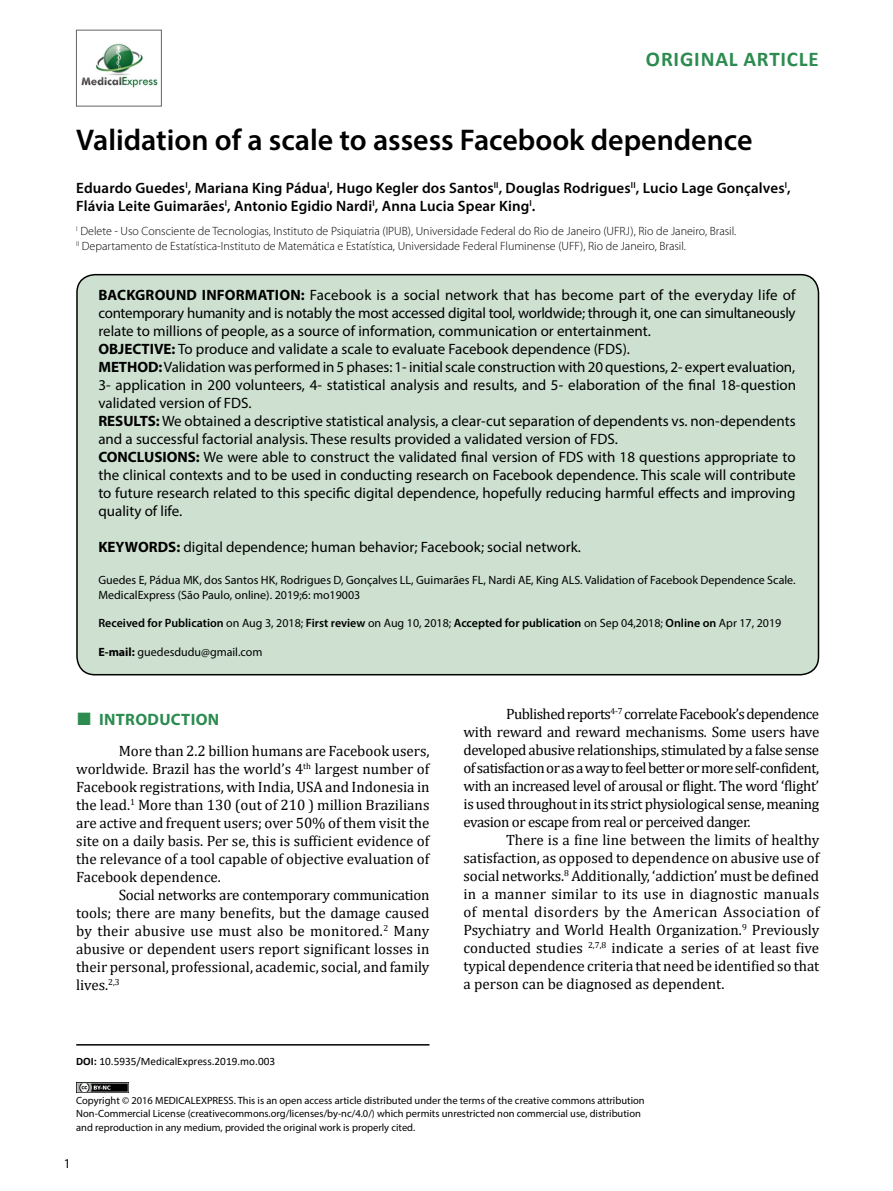
<style>
.page{position:relative;width:893px;height:1191px;background:#fff}
.page>*{position:absolute;margin:0;border:0;box-sizing:border-box;transform-origin:0 0}
.t1{font:600 30px "Myriad Pro";color:#000}
.t2{font:700 21px "Calibri";letter-spacing:.04em;color:#2c8c50}
.t3{font:700 16.5px "Myriad Pro";letter-spacing:.02em;color:#2c8c50}
.t4{font:15px/18px "Cambria";color:#000;text-align:justify}
.t5{font:15px/18px "Myriad Pro";color:#000}
.t6{font:600 15px/18px "Myriad Pro";letter-spacing:.01em;color:#000}
.t7{font:13.5px "Myriad Pro";color:#000}
.t8{font:300 12px/15px "Myriad Pro";color:#000}
.t9{font:12px/14.4px "Myriad Pro";color:#000}
.t10{font:600 12px "Myriad Pro";color:#000}
.t11{font:11.25px "Calibri";color:#000}
.t12{font:10.5px/13.2px "Myriad Pro";color:#000}
.s1{font-weight:700}
.s2{font-weight:400}
.s3{font-family:"Times New Roman";font-size:26.7px}
</style>
<div class="page">
<hr style="left:76px;top:1044px;width:353px;height:1px;background:#000">
<img style="left:81px;top:43px;width:77px;height:45px">
<div style="left:76px;top:30px;width:86px;height:76px;border:1px solid #636466"></div>
<div style="left:77px;top:275px;width:741px;height:399px;background:#cee1d1;border-radius:18px"></div>
<div style="left:76px;top:274px;width:743px;height:401px;border:2px solid #000;border-radius:18px"></div>
<img style="left:76px;top:1082px;width:52px;height:10px">
<h2 class="t2" style="left:646px;top:45px;width:174px">ORIGINAL ARTICLE</h2>
<h1 class="t1" style="left:76px;top:121px;width:678px">Validation of a scale to assess Facebook dependence</h1>
<p class="t6" style="left:76px;top:178px;width:716px">Eduardo Guedes<sup>I</sup>, Mariana King Pádua<sup>I</sup>, Hugo Kegler dos Santos<sup>II</sup>, Douglas Rodrigues<sup>II</sup>, Lucio Lage Gonçalves<sup>I</sup>,<br>Flávia Leite Guimarães<sup>I</sup>, Antonio Egidio Nardi<sup>I</sup>, Anna Lucia Spear King<sup>I</sup>.</p>
<p class="t8" style="left:76px;top:223px;width:662px"><sup>I</sup> Delete - Uso Consciente de Tecnologias, Instituto de Psiquiatria (IPUB), Universidade Federal do Rio de Janeiro (UFRJ), Rio de Janeiro, Brasil.<br><sup>II</sup> Departamento de Estatística-Instituto de Matemática e Estatística, Universidade Federal Fluminense (UFF), Rio de Janeiro, Brasil.</p>
<p class="t5" style="left:98px;top:285px;width:699px"><span class="s1">BACKGROUND INFORMATION:</span> Facebook is a social network that has become part of the everyday life of contemporary humanity and is notably the most accessed digital tool, worldwide; through it, one can simultaneously relate to millions of people, as a source of information, communication or entertainment.<br><span class="s1">OBJECTIVE:</span> To produce and validate a scale to evaluate Facebook dependence (FDS).<br><span class="s1">METHOD:</span> Validation was performed in 5 phases: 1- initial scale construction with 20 questions, 2- expert evaluation, 3- application in 200 volunteers, 4- statistical analysis and results, and 5- elaboration of the final 18-question validated version of FDS.<br><span class="s1">RESULTS:</span> We obtained a descriptive statistical analysis, a clear-cut separation of dependents vs. non-dependents and a successful factorial analysis. These results provided a validated version of FDS.<br><span class="s1">CONCLUSIONS:</span> We were able to construct the validated final version of FDS with 18 questions appropriate to the clinical contexts and to be used in conducting research on Facebook dependence. This scale will contribute to future research related to this specific digital dependence, hopefully reducing harmful effects and improving quality of life.</p>
<p class="t5" style="left:98px;top:537px;width:484px"><span class="s1">KEYWORDS:</span> digital dependence; human behavior; Facebook; social network.</p>
<p class="t9" style="left:98px;top:573px;width:699px">Guedes E, Pádua MK, dos Santos HK, Rodrigues D, Gonçalves LL, Guimarães FL, Nardi AE, King ALS. Validation of Facebook Dependence Scale.<br>MedicalExpress (São Paulo, online). 2019;6: mo19003</p>
<p class="t10" style="left:98px;top:615px;width:684px">Received for Publication <span class="s2">on Aug 3, 2018;</span> First review <span class="s2">on Aug 10, 2018;</span> Accepted for publication <span class="s2">on Sep 04,2018;</span> Online on <span class="s2">Apr 17, 2019</span></p>
<p class="t9" style="left:98px;top:645px;width:165px"><span class="s1">E-mail:</span> guedesdudu@gmail.com</p>
<p class="t3" style="left:76px;top:709px;width:145px"><span class="s3">■</span> INTRODUCTION</p>
<p class="t4" style="left:76px;top:742px;width:355px;text-indent:43px">More than 2.2 billion humans are Facebook users, worldwide. Brazil has the world’s 4<sup>th</sup> largest number of Facebook registrations, with India, USA and Indonesia in the lead.<sup>1</sup> More than 130 (out of 210 ) million Brazilians are active and frequent users; over 50% of them visit the site on a daily basis. Per se, this is sufficient evidence of the relevance of a tool capable of objective evaluation of Facebook dependence.</p>
<p class="t4" style="left:76px;top:886px;width:355px;text-indent:43px">Social networks are contemporary communication tools; there are many benefits, but the damage caused by their abusive use must also be monitored.<sup>2</sup> Many abusive or dependent users report significant losses in their personal, professional, academic, social, and family lives.<sup>2,3</sup></p>
<p class="t4" style="left:464px;top:705px;width:357px;text-indent:43px">Published reports<sup>4-7</sup> correlate Facebook’s dependence with reward and reward mechanisms. Some users have developed abusive relationships, stimulated by a false sense of satisfaction or as a way to feel better or more self-confident, with an increased level of arousal or flight. The word ‘flight’ is used throughout in its strict physiological sense, meaning evasion or escape from real or perceived danger.</p>
<p class="t4" style="left:463px;top:831px;width:357px;text-indent:43px">There is a fine line between the limits of healthy satisfaction, as opposed to dependence on abusive use of social networks.<sup>8</sup> Additionally, ‘addiction’ must be defined in a manner similar to its use in diagnostic manuals of mental disorders by the American Association of Psychiatry and World Health Organization.<sup>9</sup> Previously conducted studies <sup>2,7,8</sup> indicate a series of at least five typical dependence criteria that need be identified so that a person can be diagnosed as dependent.</p>
<p class="t11" style="left:76px;top:1053px;width:200px"><span class="s1">DOI:</span> 10.5935/MedicalExpress.2019.mo.003</p>
<p class="t12" style="left:76px;top:1094px;width:570px">Copyright © 2016 MEDICALEXPRESS. This is an open access article distributed under the terms of the creative commons attribution<br>Non-Commercial License (creativecommons.org/licenses/by-nc/4.0/) which permits unrestricted non commercial use, distribution and reproduction in any medium, provided the original work is properly cited.</p>
<p class="t7" style="left:64px;top:1155px;width:8px">1</p>
</div>
